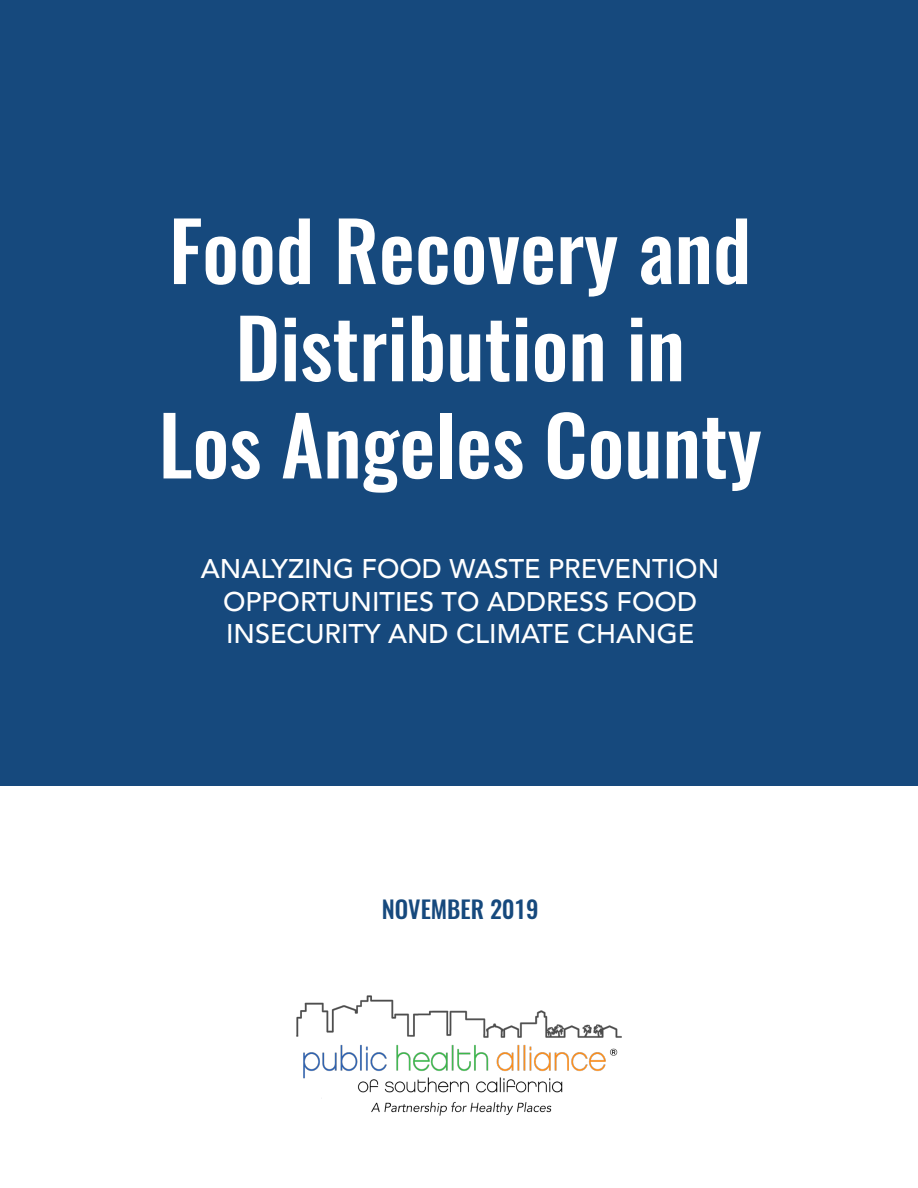
<style>
.page{position:relative;width:918px;height:1188px;background:#fff}
.page>*{position:absolute;margin:0;border:0;box-sizing:border-box;transform-origin:0 0}
.t1{font:500 81px/97.2px "Oswald";color:#fff;text-align:center}
.t2{font:500 27px/32.4px "Avenir";color:#fff;text-align:center}
.t3{font:500 24px "Oswald";color:#16497d}
</style>
<div class="page">
<div style="left:0;top:0;width:918px;height:785px;background:#16497d"></div>
<img style="left:296px;top:995px;width:326px;height:121px">
<h1 class="t1" style="left:159px;top:204px;width:605px">Food Recovery and<br>Distribution in<br>Los Angeles County</h1>
<p class="t2" style="left:201px;top:551px;width:520px">ANALYZING FOOD WASTE PREVENTION<br>OPPORTUNITIES TO ADDRESS FOOD<br>INSECURITY AND CLIMATE CHANGE</p>
<p class="t3" style="left:382px;top:893px;width:158px">NOVEMBER 2019</p>
</div>
